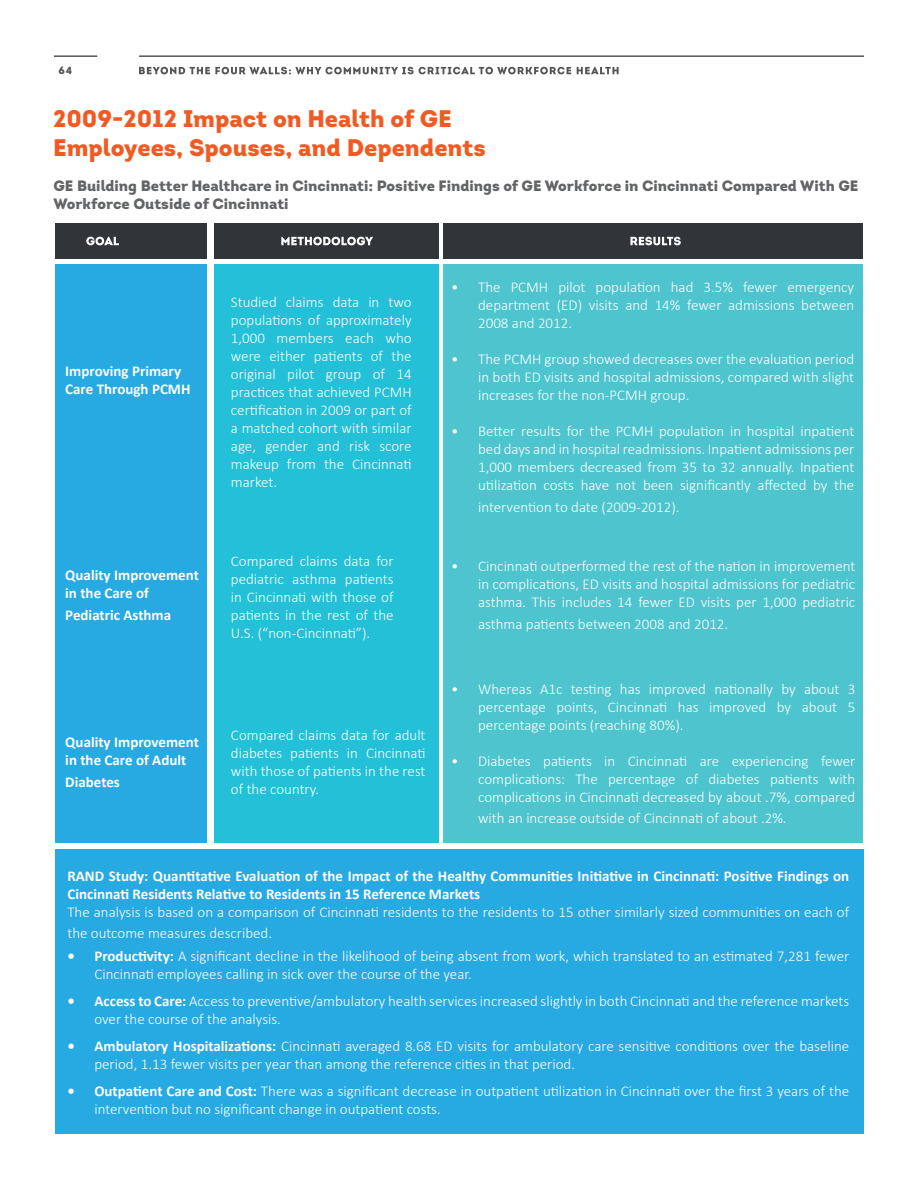
<style>
.page{position:relative;width:918px;height:1188px;background:#fff}
.page>*{position:absolute;margin:0;border:0;box-sizing:border-box;transform-origin:0 0}
.t1{font:900 24px/28.8px "Intro";color:#f15a22}
.t2{font:300 15px/18px "Calibri";color:#fff;text-align:justify}
.t3{font:700 15px/18px "Calibri";color:#fff}
.t4{font:900 15px/18px "Intro";color:#636466}
.t5{font:900 10.5px "Intro";color:#545456}
.s1{font-weight:700}
</style>
<div class="page">
<hr style="left:54px;top:56px;width:43px;height:1px;background:#000">
<hr style="left:139px;top:56px;width:725px;height:1px;background:#000">
<svg style="left:139px;top:67px;width:480px;height:7px"></svg>
<div style="left:55px;top:264px;width:152px;height:579px;background:#27a9e1"></div>
<div style="left:444px;top:264px;width:419px;height:579px;background:#4ec4ce"></div>
<div style="left:55px;top:223px;width:152px;height:35px;background:#323537"></div>
<div style="left:444px;top:223px;width:419px;height:35px;background:#323537"></div>
<svg style="left:86px;top:237px;width:33px;height:8px"></svg>
<svg style="left:630px;top:237px;width:51px;height:8px"></svg>
<div style="left:214px;top:264px;width:225px;height:579px;background:#23c0d7"></div>
<div style="left:55px;top:849px;width:809px;height:285px;background:#27a9e1"></div>
<div style="left:214px;top:223px;width:225px;height:35px;background:#323537"></div>
<svg style="left:281px;top:237px;width:92px;height:8px"></svg>
<p class="t5" style="left:58px;top:64px;width:15px">64</p>
<h1 class="t1" style="left:53px;top:104px;width:434px">2009-2012 Impact on Health of GE<br>Employees, Spouses, and Dependents</h1>
<p class="t4" style="left:53px;top:177px;width:807px">GE Building Better Healthcare in Cincinnati: Positive Findings of GE Workforce in Cincinnati Compared With GE<br>Workforce Outside of Cincinnati</p>
<p class="t3" style="left:65px;top:362px;width:127px">Improving Primary<br>Care Through PCMH</p>
<p class="t3" style="left:65px;top:566px;width:135px">Quality Improvement in the Care of</p>
<p class="t3" style="left:65px;top:606px;width:107px">Pediatric Asthma</p>
<p class="t3" style="left:65px;top:733px;width:135px">Quality Improvement in the Care of Adult</p>
<p class="t3" style="left:65px;top:773px;width:56px">Diabetes</p>
<p class="t2" style="left:231px;top:293px;width:182px">Studied claims data in two populations of approximately 1,000 members each who were either patients of the original pilot group of 14 practices that achieved PCMH certification in 2009 or part of a matched cohort with similar age, gender and risk score makeup from the Cincinnati market.</p>
<p class="t2" style="left:478px;top:278px;width:378px;text-indent:-27px">• The PCMH pilot population had 3.5% fewer emergency department (ED) visits and 14% fewer admissions between 2008 and 2012.</p>
<p class="t2" style="left:478px;top:350px;width:378px;text-indent:-27px">• The PCMH group showed decreases over the evaluation period in both ED visits and hospital admissions, compared with slight increases for the non-PCMH group.</p>
<p class="t2" style="left:478px;top:422px;width:378px;text-indent:-27px">• Better results for the PCMH population in hospital inpatient bed days and in hospital readmissions. Inpatient admissions per 1,000 members decreased from 35 to 32 annually. Inpatient utilization costs have not been significantly affected by the</p>
<p class="t2" style="left:478px;top:497px;width:203px">intervention to date (2009-2012).</p>
<p class="t2" style="left:231px;top:552px;width:164px">Compared claims data for pediatric asthma patients in Cincinnati with those of patients in the rest of the U.S. (“non-Cincinnati”).</p>
<p class="t2" style="left:478px;top:557px;width:379px;text-indent:-27px">• Cincinnati outperformed the rest of the nation in improvement in complications, ED visits and hospital admissions for pediatric asthma. This includes 14 fewer ED visits per 1,000 pediatric</p>
<p class="t2" style="left:478px;top:615px;width:252px">asthma patients between 2008 and 2012.</p>
<p class="t2" style="left:231px;top:726px;width:196px">Compared claims data for adult diabetes patients in Cincinnati with those of patients in the rest of the country.</p>
<p class="t2" style="left:478px;top:680px;width:379px;text-indent:-27px">• Whereas A1c testing has improved nationally by about 3 percentage points, Cincinnati has improved by about 5 percentage points (reaching 80%).</p>
<p class="t2" style="left:478px;top:752px;width:379px;text-indent:-27px">• Diabetes patients in Cincinnati are experiencing fewer complications: The percentage of diabetes patients with complications in Cincinnati decreased by about .7%, compared</p>
<p class="t2" style="left:478px;top:809px;width:310px">with an increase outside of Cincinnati of about .2%.</p>
<p class="t3" style="left:67px;top:867px;width:783px">RAND Study: Quantitative Evaluation of the Impact of the Healthy Communities Initiative in Cincinnati: Positive Findings on<br>Cincinnati Residents Relative to Residents in 15 Reference Markets</p>
<p class="t2" style="left:67px;top:901px;width:783px;line-height:21.6px">The analysis is based on a comparison of Cincinnati residents to the residents to 15 other similarly sized communities on each of the outcome measures described.</p>
<p class="t2" style="left:94px;top:947px;width:756px;text-indent:-27px"><span class="s1">• Productivity:</span> A significant decline in the likelihood of being absent from work, which translated to an estimated 7,281 fewer<br>Cincinnati employees calling in sick over the course of the year.</p>
<p class="t2" style="left:94px;top:992px;width:756px;text-indent:-27px"><span class="s1">• Access to Care:</span> Access to preventive/ambulatory health services increased slightly in both Cincinnati and the reference markets over the course of the analysis.</p>
<p class="t2" style="left:94px;top:1037px;width:756px;text-indent:-27px"><span class="s1">• Ambulatory Hospitalizations:</span> Cincinnati averaged 8.68 ED visits for ambulatory care sensitive conditions over the baseline period, 1.13 fewer visits per year than among the reference cities in that period.</p>
<p class="t2" style="left:94px;top:1082px;width:756px;text-indent:-27px"><span class="s1">• Outpatient Care and Cost:</span> There was a significant decrease in outpatient utilization in Cincinnati over the first 3 years of the intervention but no significant change in outpatient costs.</p>
</div>
